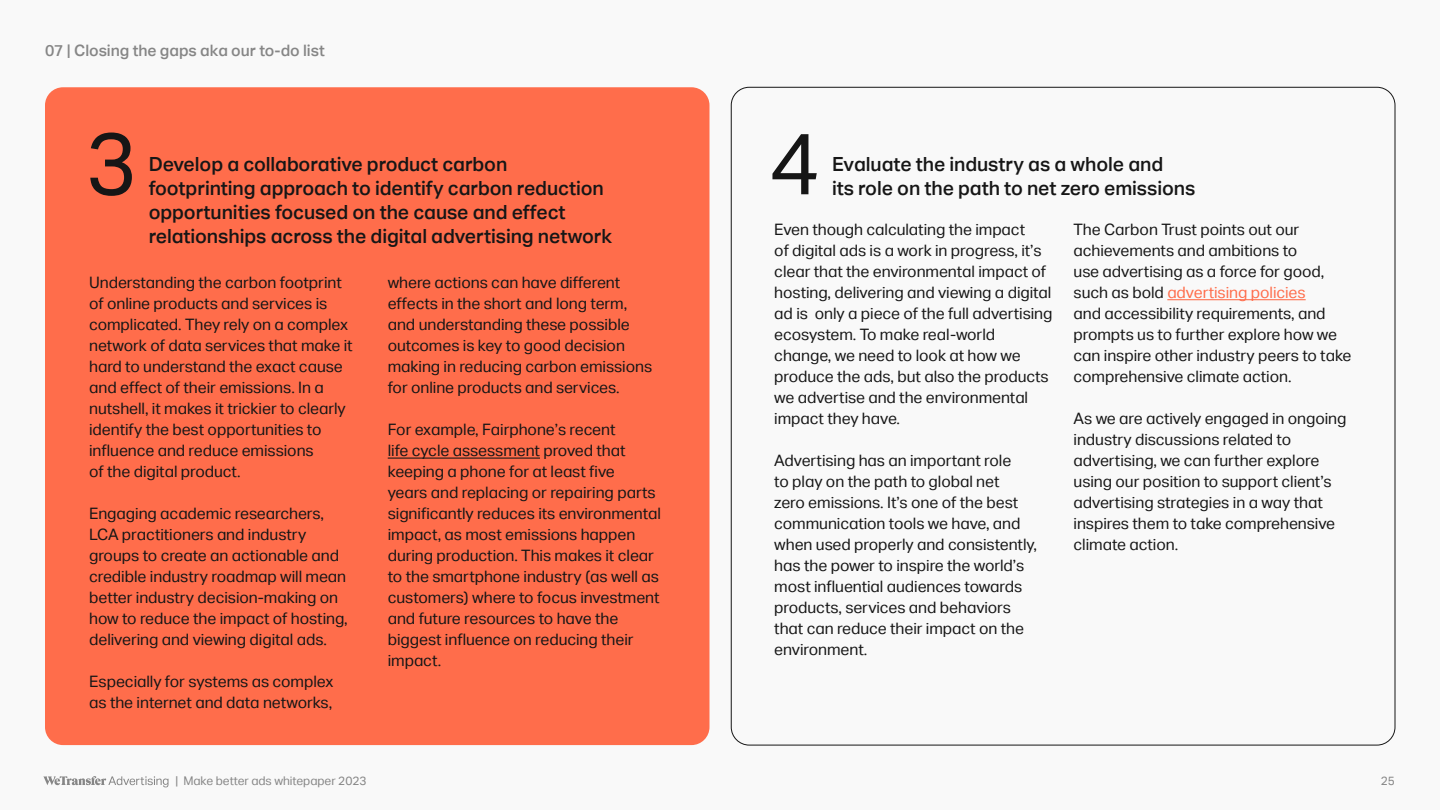
<style>
.page{position:relative;width:1440px;height:810px;background:#f9f9f9}
.page>*{position:absolute;margin:0;border:0;box-sizing:border-box;transform-origin:0 0}
.t1{font:87px "Actief Grotesque";color:#161616}
.t2{font:500 19.5px/24px "Actief Grotesque";letter-spacing:-.005em;color:#161616}
.t3{font:15.75px/21px "Actief Grotesque";letter-spacing:-.005em;color:#161616}
.t4{font:500 15.75px "Actief Grotesque";letter-spacing:-.005em;color:#868686}
.t5{font:12px "Actief Grotesque";letter-spacing:-.005em;color:#868686}
.s1{color:#ff6d4b}
</style>
<div class="page">
<svg style="left:43px;top:776px;width:126px;height:11px"></svg>
<div style="left:45px;top:87px;width:665px;height:658px;background:#ff6d4b;border-radius:18px"></div>
<hr style="left:388px;top:458px;width:152px;height:1px;background:#161616">
<hr style="left:1167px;top:299px;width:139px;height:1px;background:#ff6d4b">
<p class="t4" style="left:45px;top:41px;width:281px">07 | Closing the gaps aka our to-do list</p>
<p class="t1" style="left:86px;top:112px;width:53px">3</p>
<p class="t1" style="left:769px;top:112px;width:53px">4</p>
<p class="t2" style="left:149px;top:152px;width:465px">Develop a collaborative product carbon footprinting approach to identify carbon reduction opportunities focused on the cause and effect relationships across the digital advertising network</p>
<p class="t2" style="left:832px;top:152px;width:333px">Evaluate the industry as a whole and</p>
<p class="t2" style="left:832px;top:176px;width:365px">its role on the path to net zero emissions</p>
<p class="t3" style="left:1074px;top:219px;width:280px">The Carbon Trust points out our achievements and ambitions to<br>use advertising as a force for good, such as bold <span class="s1">advertising policies<br></span>and accessibility requirements, and prompts us to further explore how we can inspire other industry peers to take comprehensive climate action.</p>
<p class="t3" style="left:1074px;top:408px;width:275px">As we are actively engaged in ongoing industry discussions related to advertising, we can further explore using our position to support client’s advertising strategies in a way that inspires them to take comprehensive climate action.</p>
<p class="t3" style="left:774px;top:219px;width:280px">Even though calculating the impact<br>of digital ads is a work in progress, it’s clear that the environmental impact of hosting, delivering and viewing a digital ad is only a piece of the full advertising ecosystem. To make real-world change, we need to look at how we produce the ads, but also the products we advertise and the environmental impact they have.</p>
<p class="t3" style="left:774px;top:450px;width:264px">Advertising has an important role<br>to play on the path to global net<br>zero emissions. It’s one of the best communication tools we have, and when used properly and consistently, has the power to inspire the world’s most influential audiences towards products, services and behaviors that can reduce their impact on the environment.</p>
<p class="t3" style="left:388px;top:272px;width:266px">where actions can have different effects in the short and long term, and understanding these possible outcomes is key to good decision making in reducing carbon emissions for online products and services.</p>
<p class="t3" style="left:388px;top:419px;width:275px">For example, Fairphone’s recent<br>life cycle assessment proved that keeping a phone for at least five<br>years and replacing or repairing parts significantly reduces its environmental impact, as most emissions happen during production. This makes it clear to the smartphone industry (as well as customers) where to focus investment and future resources to have the biggest influence on reducing their impact.</p>
<p class="t3" style="left:89px;top:272px;width:265px">Understanding the carbon footprint of online products and services is complicated. They rely on a complex network of data services that make it hard to understand the exact cause and effect of their emissions. In a nutshell, it makes it trickier to clearly identify the best opportunities to influence and reduce emissions<br>of the digital product.</p>
<p class="t3" style="left:89px;top:503px;width:260px">Engaging academic researchers, LCA practitioners and industry groups to create an actionable and credible industry roadmap will mean better industry decision-making on how to reduce the impact of hosting, delivering and viewing digital ads.</p>
<p class="t3" style="left:89px;top:671px;width:246px">Especially for systems as complex as the internet and data networks,</p>
<p class="t5" style="left:176px;top:774px;width:193px">| Make better ads whitepaper 2023</p>
<p class="t5" style="left:1381px;top:774px;width:16px">25</p>
</div>
